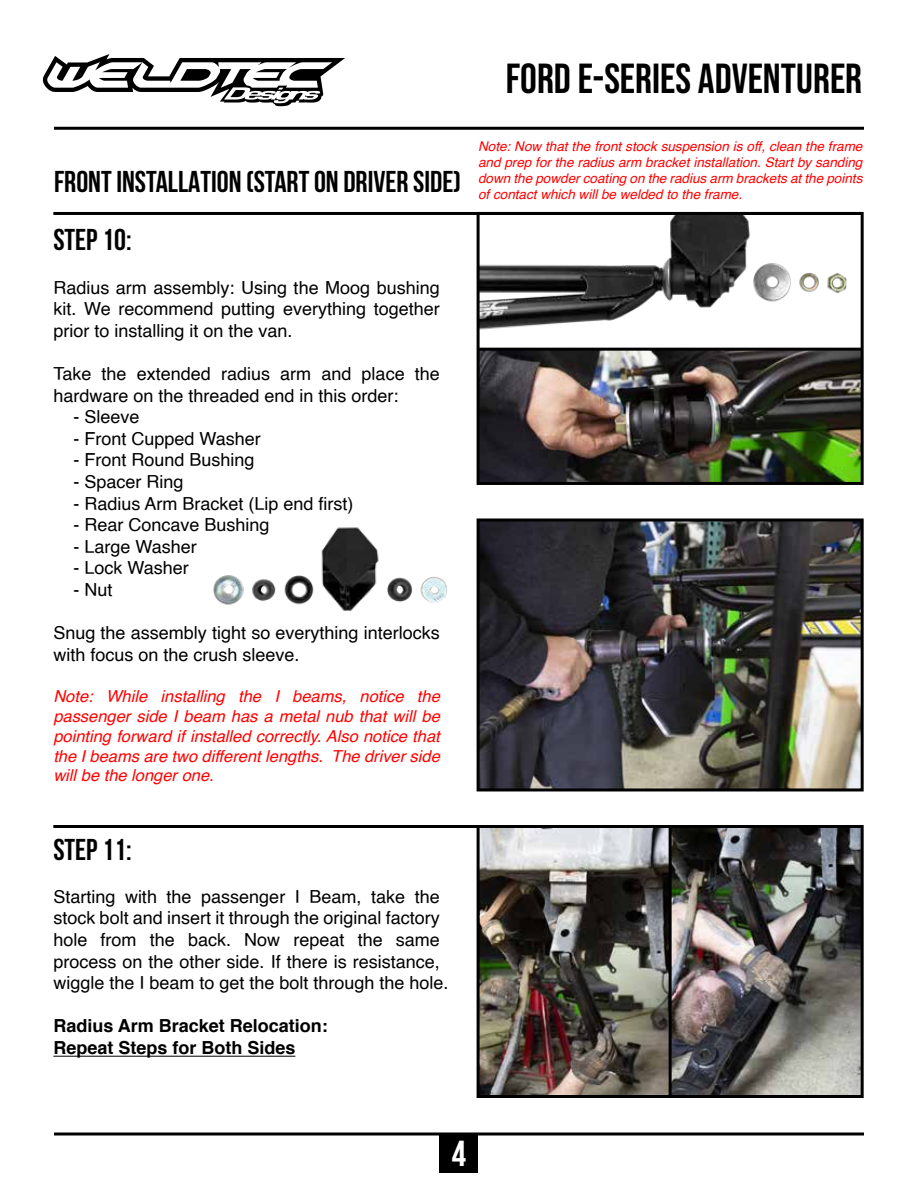
<style>
.page{position:relative;width:918px;height:1188px;background:#fff}
.page>*{position:absolute;margin:0;border:0;box-sizing:border-box;transform-origin:0 0}
.t1{font:42px "Bebas Neue";color:#000}
.t2{font:700 36px "Bebas Neue";color:#fff}
.t3{font:700 30px "Bebas Neue";color:#000}
.t4{font:18px/21.6px "Helvetica";color:#000}
.t5{font:700 18px/21.6px "Helvetica";color:#000}
.t6{font:italic 16.5px/19.8px "Helvetica";color:#f00;text-align:justify}
.t7{font:italic 13.5px/16.2px "Helvetica";color:#f00;text-align:justify}
</style>
<div class="page">
<div style="left:440px;top:1134px;width:38px;height:38px;background:#000"></div>
<svg style="left:43px;top:54px;width:302px;height:52px"></svg>
<hr style="left:54px;top:127px;width:810px;height:3px;background:#000">
<hr style="left:54px;top:1132px;width:810px;height:3px;background:#000">
<hr style="left:53px;top:1056px;width:242px;height:1px;background:#000">
<img style="left:481px;top:829px;width:379px;height:265px">
<hr style="left:669px;top:826px;width:3px;height:270px;background:#000">
<div style="left:477px;top:825px;width:387px;height:273px;border:3px solid #000"></div>
<img style="left:481px;top:522px;width:379px;height:265px">
<div style="left:477px;top:518px;width:387px;height:273px;border:3px solid #000"></div>
<img style="left:481px;top:216px;width:379px;height:265px">
<div style="left:477px;top:212px;width:387px;height:273px;border:3px solid #000"></div>
<hr style="left:53px;top:825px;width:809px;height:3px;background:#000">
<hr style="left:53px;top:212px;width:809px;height:3px;background:#000">
<hr style="left:478px;top:348px;width:384px;height:3px;background:#000">
<img style="left:213px;top:527px;width:234px;height:84px">
<h3 class="t3" style="left:54px;top:164px;width:408px">FRONT INSTALLATION (START ON DRIVER SIDE)</h3>
<h3 class="t3" style="left:53px;top:223px;width:80px">STEP 10:</h3>
<p class="t4" style="left:53px;top:278px;width:388px;text-align:justify">Radius arm assembly: Using the Moog bushing kit. We recommend putting everything together prior to installing it on the van.</p>
<p class="t4" style="left:53px;top:365px;width:388px">Take the extended radius arm and place the hardware on the threaded end in this order:</p>
<p class="t4" style="left:73px;top:408px;width:68px">- Sleeve</p>
<p class="t4" style="left:73px;top:429px;width:189px">- Front Cupped Washer</p>
<p class="t4" style="left:73px;top:451px;width:183px">- Front Round Bushing</p>
<p class="t4" style="left:73px;top:473px;width:112px">- Spacer Ring</p>
<p class="t4" style="left:73px;top:494px;width:282px">- Radius Arm Bracket (Lip end first)</p>
<p class="t4" style="left:73px;top:516px;width:198px">- Rear Concave Bushing</p>
<p class="t4" style="left:73px;top:537px;width:125px">- Large Washer</p>
<p class="t4" style="left:73px;top:559px;width:117px">- Lock Washer</p>
<p class="t4" style="left:73px;top:581px;width:41px">- Nut</p>
<p class="t4" style="left:53px;top:624px;width:388px">Snug the assembly tight so everything interlocks with focus on the crush sleeve.</p>
<p class="t6" style="left:53px;top:688px;width:388px">Note: While installing the I beams, notice the passenger side I beam has a metal nub that will be pointing forward if installed correctly. Also notice that the I beams are two different lengths. The driver side will be the longer one.</p>
<h1 class="t1" style="left:506px;top:54px;width:358px">FORD E-SERIES ADVENTURER</h1>
<p class="t7" style="left:478px;top:139px;width:386px">Note: Now that the front stock suspension is off, clean the frame and prep for the radius arm bracket installation. Start by sanding down the powder coating on the radius arm brackets at the points of contact which will be welded to the frame.</p>
<h3 class="t3" style="left:53px;top:832px;width:80px">STEP 11:</h3>
<p class="t4" style="left:53px;top:887px;width:397px">Starting with the passenger I Beam, take the stock bolt and insert it through the original factory hole from the back. Now repeat the same process on the other side. If there is resistance, wiggle the I beam to get the bolt through the hole.</p>
<p class="t5" style="left:53px;top:1017px;width:276px">Radius Arm Bracket Relocation:<br>Repeat Steps for Both Sides</p>
<h2 class="t2" style="left:452px;top:1132px;width:16px">4</h2>
</div>
